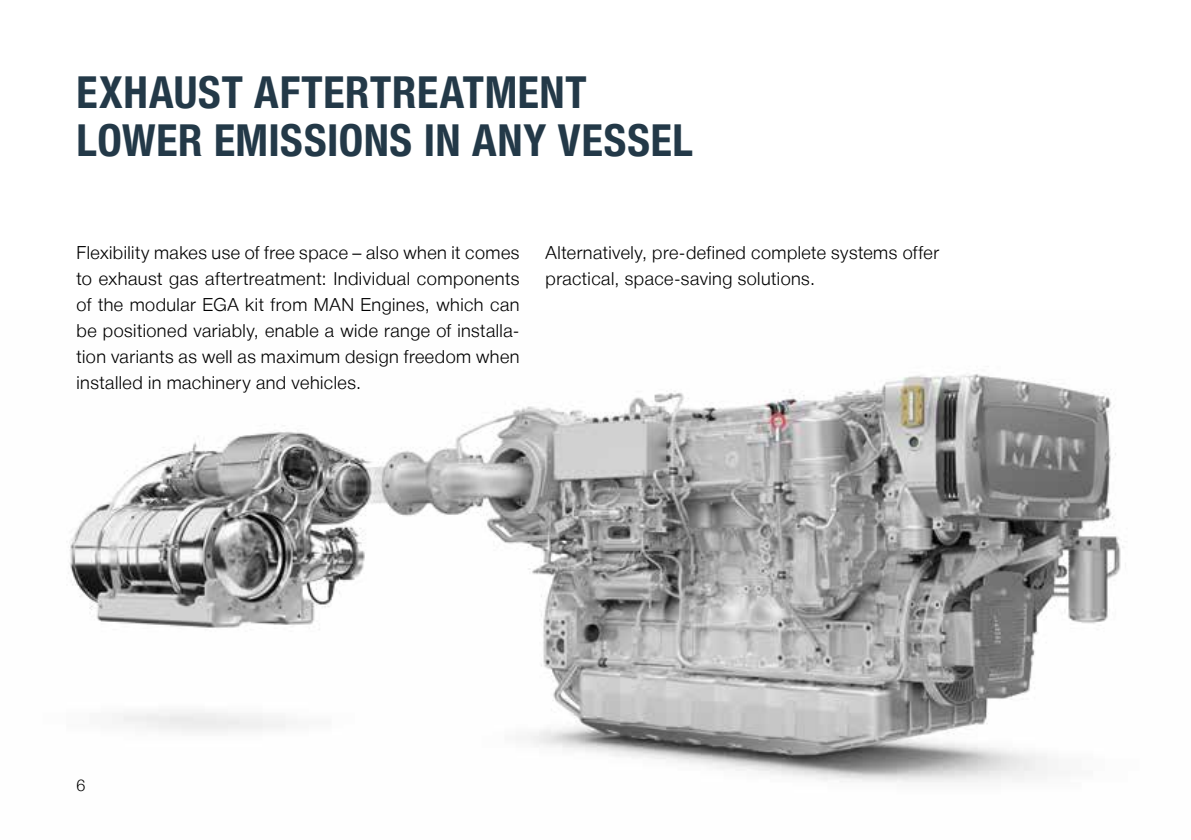
<style>
.page{position:relative;width:1191px;height:840px;background:#fff}
.page>*{position:absolute;margin:0;border:0;box-sizing:border-box;transform-origin:0 0}
.t1{font:700 44px/48px "Man Global Pro Condensed";letter-spacing:.015em;color:#233948}
.t2{font:300 18px/26px "Man Global Pro";letter-spacing:.025em;color:#000;text-align:justify}
.t3{font:300 16px "Man Global Pro";color:#000}
</style>
<div class="page">
<img style="left:68px;top:374px;width:1056px;height:408px">
<h1 class="t1" style="left:77px;top:69px;width:617px">EXHAUST AFTERTREATMENT<br>LOWER EMISSIONS IN ANY VESSEL</h1>
<p class="t2" style="left:77px;top:239px;width:444px">Flexibility makes use of free space – also when it comes to exhaust gas aftertreatment: Individual components of the modular EGA kit from MAN Engines, which can be positioned variably, enable a wide range of installa&shy;tion variants as well as maximum design freedom when installed in machinery and vehicles.</p>
<p class="t2" style="left:545px;top:239px;width:395px">Alternatively, pre-defined complete systems offer practical, space-saving solutions.</p>
<p class="t3" style="left:77px;top:775px;width:10px">6</p>
</div>
